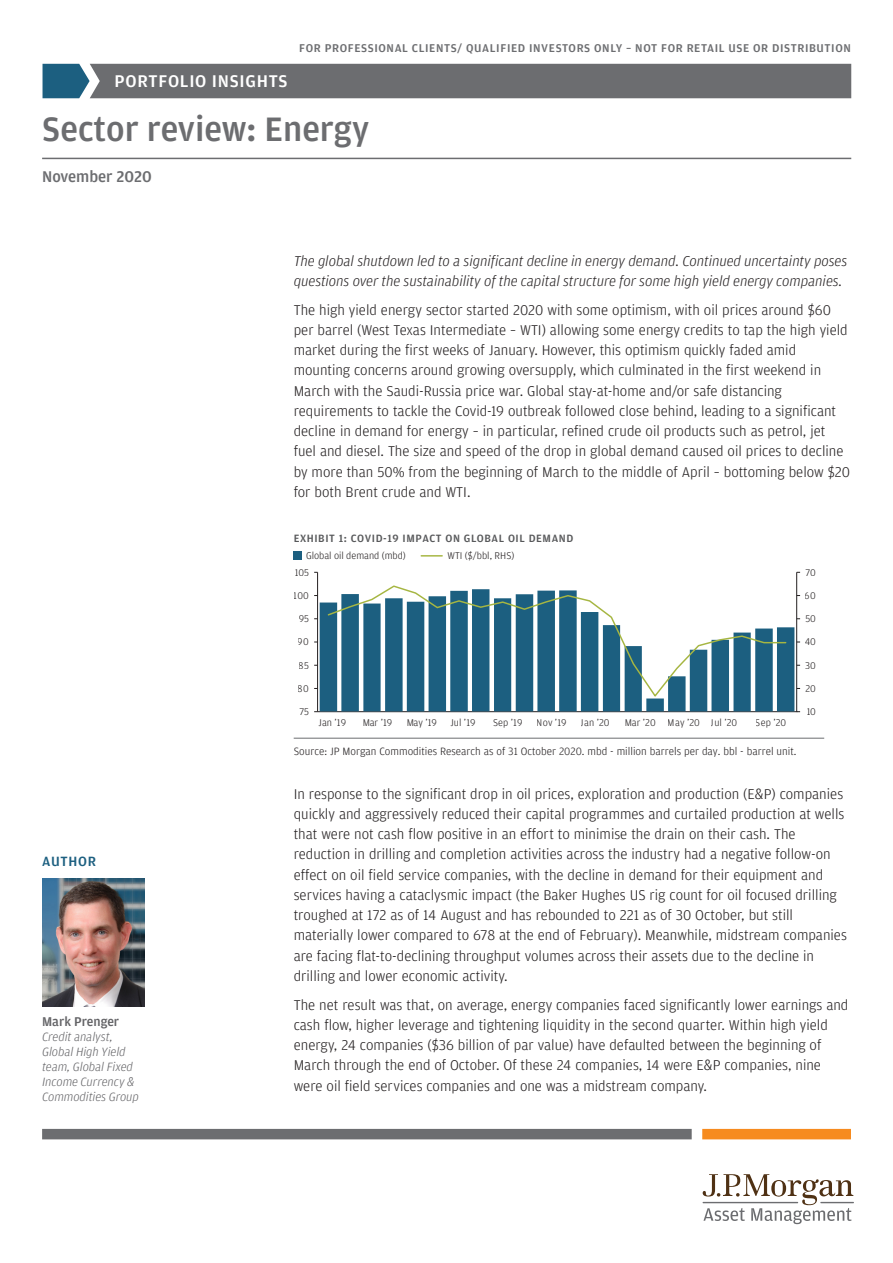
<style>
.page{position:relative;width:893px;height:1263px;background:#fff}
.page>*{position:absolute;margin:0;border:0;box-sizing:border-box;transform-origin:0 0}
.t1{font:500 36px "Amplitude";color:#6c6d70}
.t2{font:500 18px "Amplitude";letter-spacing:.04em;color:#fff}
.Title_Date_Quarter{font:500 16.5px "Amplitude";color:#6c6d70}
.Body_Copy{font:300 15px/20.2px "Amplitude";color:#231f20}
.Body_Copy-2{font:italic 300 15px/20.2px "Amplitude";color:#231f20}
.Highlights_Heading{font:500 14.25px "Amplitude";letter-spacing:.05em;color:#1c5f80}
.Name{font:500 13.5px "Amplitude";color:#636366}
.Title___Division{font:italic 300 12.75px/15px "Amplitude";color:#636366}
.t3{font:500 12px "Amplitude";letter-spacing:.05em;color:#6c6d70}
.Source_with_Score{font:300 11.25px "Amplitude";color:#231f20}
.Chart_Title{font:500 11.25px "Amplitude";letter-spacing:.05em;color:#57585a}
.t4{font:300 10.35px "Amplitude";color:#231f20}
</style>
<div class="page">
<div style="left:42px;top:1129px;width:650px;height:10px;background:#6c6d70"></div>
<div style="left:702px;top:1129px;width:149px;height:10px;background:#f68b1f"></div>
<hr style="left:820px;top:1202px;width:34px;height:1px;background:#6c6d70">
<svg style="left:703px;top:1174px;width:150px;height:50px"></svg>
<div style="left:43px;top:64px;width:808px;height:34px;background:#6c6d70"></div>
<img style="left:42px;top:879px;width:102px;height:127px">
<hr style="left:317px;top:572px;width:1px;height:140px;background:#231f20">
<hr style="left:318px;top:711px;width:479px;height:1px;background:#231f20">
<hr style="left:796px;top:572px;width:1px;height:140px;background:#231f20">
<div style="left:294px;top:552px;width:8px;height:8px;background:#1c5f80"></div>
<hr style="left:421px;top:555px;width:21px;height:2px;background:#a6b642">
<svg style="left:320px;top:602px;width:474px;height:109px;fill:#1c5f80"></svg>
<svg style="left:326px;top:585px;width:461px;height:113px"></svg>
<hr style="left:294px;top:738px;width:530px;height:1px;background:#6c6d70">
<hr style="left:42px;top:158px;width:809px;height:1px;background:#6c6d70">
<p class="t2" style="left:115px;top:69px;width:174px">PORTFOLIO INSIGHTS</p>
<p class="t3" style="left:299px;top:40px;width:553px">FOR PROFESSIONAL CLIENTS/ QUALIFIED INVESTORS ONLY – NOT FOR RETAIL USE OR DISTRIBUTION</p>
<p class="t1" style="left:42px;top:106px;width:329px">Sector review: Energy</p>
<p class="Title_Date_Quarter" style="left:42px;top:166px;width:111px">November 2020</p>
<p class="Body_Copy-2" style="left:294px;top:251px;width:555px">The global shutdown led to a significant decline in energy demand. Continued uncertainty poses questions over the sustainability of the capital structure for some high yield energy companies.</p>
<p class="Body_Copy" style="left:294px;top:299px;width:558px">The high yield energy sector started 2020 with some optimism, with oil prices around $60 per barrel (West Texas Intermediate – WTI) allowing some energy credits to tap the high yield market during the first weeks of January. However, this optimism quickly faded amid mounting concerns around growing oversupply, which culminated in the first weekend in March with the Saudi-Russia price war. Global stay-at-home and/or safe distancing requirements to tackle the Covid-19 outbreak followed close behind, leading to a significant decline in demand for energy – in particular, refined crude oil products such as petrol, jet fuel and diesel. The size and speed of the drop in global demand caused oil prices to decline by more than 50% from the beginning of March to the middle of April – bottoming below $20 for both Brent crude and WTI.</p>
<p class="Chart_Title" style="left:294px;top:531px;width:281px">EXHIBIT 1: COVID-19 IMPACT ON GLOBAL OIL DEMAND</p>
<p class="Highlights_Heading" style="left:42px;top:852px;width:56px">AUTHOR</p>
<p class="Name" style="left:42px;top:1013px;width:79px">Mark Prenger</p>
<p class="Title___Division" style="left:42px;top:1029px;width:98px">Credit analyst,<br>Global High Yield team, Global Fixed<br>Income Currency &amp;<br>Commodities Group</p>
<p class="t4" style="left:306px;top:549px;width:101px">Global oil demand (mbd)</p>
<p class="t4" style="left:447px;top:549px;width:68px">WTI ($/bbl, RHS)</p>
<p class="t4" style="left:295px;top:566px;width:16px">105</p>
<p class="t4" style="left:805px;top:566px;width:12px">70</p>
<p class="t4" style="left:294px;top:589px;width:17px">100</p>
<p class="t4" style="left:805px;top:589px;width:13px">60</p>
<p class="t4" style="left:299px;top:612px;width:12px">95</p>
<p class="t4" style="left:805px;top:612px;width:12px">50</p>
<p class="t4" style="left:298px;top:635px;width:13px">90</p>
<p class="t4" style="left:805px;top:635px;width:13px">40</p>
<p class="t4" style="left:299px;top:659px;width:12px">85</p>
<p class="t4" style="left:805px;top:659px;width:12px">30</p>
<p class="t4" style="left:298px;top:682px;width:13px">80</p>
<p class="t4" style="left:805px;top:682px;width:12px">20</p>
<p class="t4" style="left:299px;top:705px;width:11px">75</p>
<p class="t4" style="left:806px;top:705px;width:11px">10</p>
<p class="t4" style="left:319px;top:716px;width:29px">Jan ’19</p>
<p class="t4" style="left:362px;top:716px;width:31px">Mar ’19</p>
<p class="t4" style="left:406px;top:716px;width:32px">May ’19</p>
<p class="t4" style="left:451px;top:716px;width:27px">Jul ’19</p>
<p class="t4" style="left:493px;top:716px;width:31px">Sep ’19</p>
<p class="t4" style="left:537px;top:716px;width:31px">Nov ’19</p>
<p class="t4" style="left:581px;top:716px;width:30px">Jan ’20</p>
<p class="t4" style="left:625px;top:716px;width:114px">Mar ’20 May ’20 Jul ’20</p>
<p class="t4" style="left:756px;top:716px;width:32px">Sep ’20</p>
<p class="Source_with_Score" style="left:294px;top:744px;width:504px">Source: JP Morgan Commodities Research as of 31 October 2020. mbd - million barrels per day. bbl - barrel unit.</p>
<p class="Body_Copy" style="left:294px;top:783px;width:555px">In response to the significant drop in oil prices, exploration and production (E&amp;P) companies quickly and aggressively reduced their capital programmes and curtailed production at wells that were not cash flow positive in an effort to minimise the drain on their cash. The reduction in drilling and completion activities across the industry had a negative follow-on effect on oil field service companies, with the decline in demand for their equipment and services having a cataclysmic impact (the Baker Hughes US rig count for oil focused drilling troughed at 172 as of 14 August and has rebounded to 221 as of 30 October, but still materially lower compared to 678 at the end of February). Meanwhile, midstream companies are facing flat-to-declining throughput volumes across their assets due to the decline in drilling and lower economic activity.</p>
<p class="Body_Copy" style="left:294px;top:994px;width:556px">The net result was that, on average, energy companies faced significantly lower earnings and cash flow, higher leverage and tightening liquidity in the second quarter. Within high yield energy, 24 companies ($36 billion of par value) have defaulted between the beginning of March through the end of October. Of these 24 companies, 14 were E&amp;P companies, nine were oil field services companies and one was a midstream company.</p>
</div>
